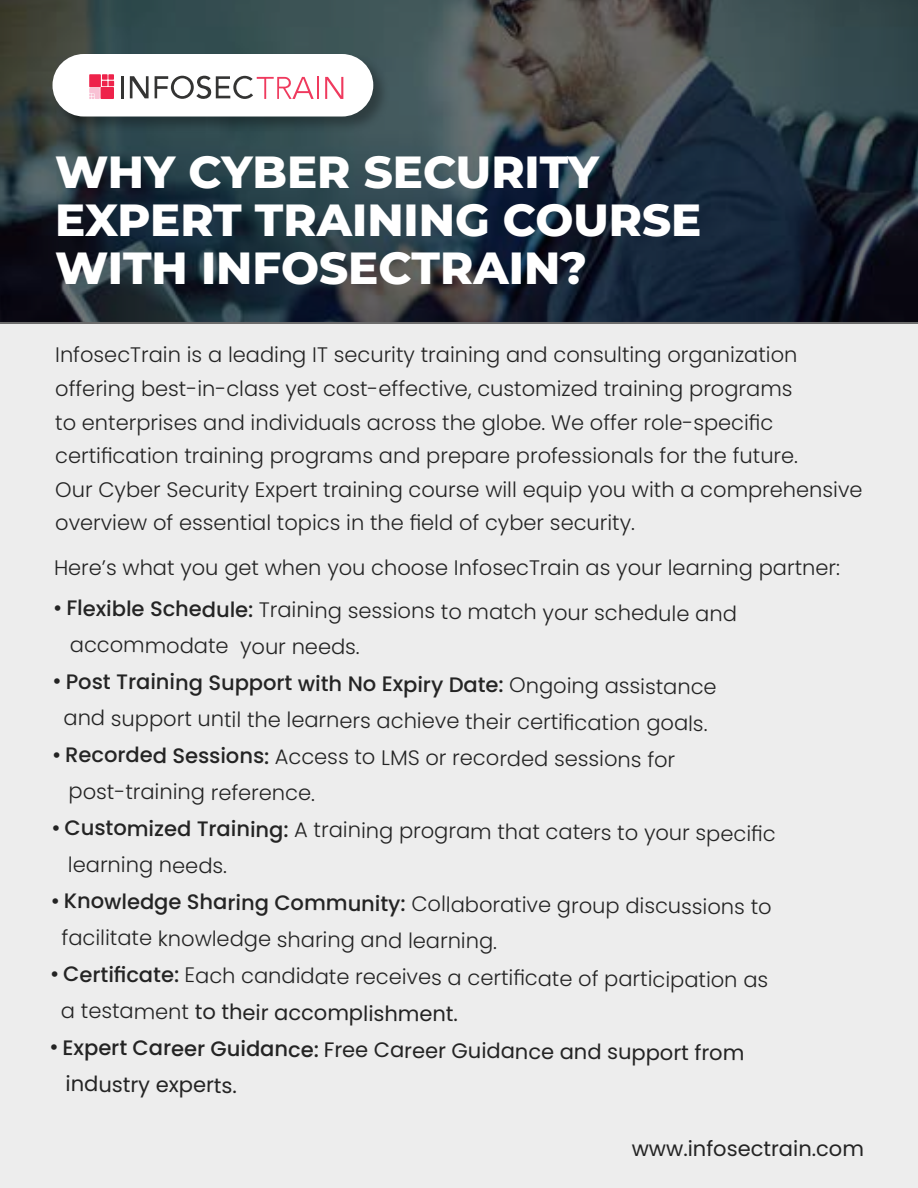
<style>
.page{position:relative;width:918px;height:1188px;background:#ededed}
.page>*{position:absolute;margin:0;border:0;box-sizing:border-box;transform-origin:0 0}
.t1{font:800 45px/47.7px "Montserrat";color:#fff}
.t2{font:300 21px/33.6px "Poppins";color:#242424}
.t3{font:21px/39.9px "Poppins";color:#242424}
.s1{font-weight:500}
.s2{font-weight:400}
</style>
<div class="page">
<svg style="left:0;top:0;width:918px;height:324px;background:#2c3941"></svg>
<div style="left:51px;top:52px;width:340px;height:82px;background:#000;opacity:.32"></div>
<div style="left:53px;top:54px;width:320px;height:63px;background:#fff;border-radius:31px"></div>
<svg style="left:89px;top:74px;width:25px;height:25px"></svg>
<hr style="left:121px;top:76px;width:3px;height:22px;background:#343433">
<svg style="left:130px;top:76px;width:19px;height:22px"></svg>
<svg style="left:155px;top:76px;width:159px;height:23px"></svg>
<hr style="left:317px;top:77px;width:2px;height:22px;background:#ef3a5e">
<svg style="left:325px;top:77px;width:18px;height:22px"></svg>
<h1 class="t1" style="left:55px;top:147px;width:648px">WHY CYBER SECURITY<br>EXPERT TRAINING COURSE<br>WITH INFOSECTRAIN?</h1>
<p class="t2" style="left:55px;top:338px;width:809px">InfosecTrain is a leading IT security training and consulting organization offering best-in-class yet cost-effective, customized training programs<br>to enterprises and individuals across the globe. We offer role-specific certification training programs and prepare professionals for the future.<br>Our Cyber Security Expert training course will equip you with a comprehensive overview of essential topics in the field of cyber security.</p>
<p class="t2" style="left:54px;top:551px;width:788px">Here’s what you get when you choose InfosecTrain as your learning partner:</p>
<p class="t2" style="left:71px;top:585px;width:668px;line-height:38.8px;text-indent:-18px;rotate:1deg"><span class="s1">• Flexible Schedule:</span> Training sessions to match your schedule and accommodate your needs.</p>
<p class="t2" style="left:53px;top:661px;width:666px;line-height:35.5px;text-align:center;rotate:1deg"><span class="s1">• Post Training Support with No Expiry Date:</span> Ongoing assistance and support until the learners achieve their certifi cation goals.</p>
<p class="t2" style="left:70px;top:731px;width:607px;line-height:39.3px;text-indent:-18px;rotate:1deg"><span class="s1">• Recorded Sessions:</span> Access to LMS or recorded sessions for post-training reference.</p>
<p class="t2" style="left:69px;top:804px;width:708px;line-height:40.2px;text-indent:-18px;rotate:1deg"><span class="s1">• Customized Training:</span> A training program that caters to your specifi c learning needs.</p>
<p class="t2" style="left:63px;top:877px;width:711px;line-height:39.3px;text-indent:-12px;rotate:1deg"><span class="s1">• Knowledge Sharing Community:</span> Collaborative group discussions to facilitate knowledge sharing and learning.</p>
<p class="t2" style="left:62px;top:951px;width:708px;line-height:38.1px;text-indent:-12px;rotate:1deg"><span class="s1">• Certifi cate:</span> Each candidate receives a certifi cate of participation as a testament <span class="s2">to their accomplishment.</span></p>
<p class="t3" style="left:67px;top:1023px;width:680px;text-indent:-17px;rotate:1deg"><span class="s1">• Expert Career Guidance:</span> Free Career Guidance and support from industry experts.</p>
<p class="t3" style="left:632px;top:1129px;width:234px">www.infosectrain.com</p>
</div>
